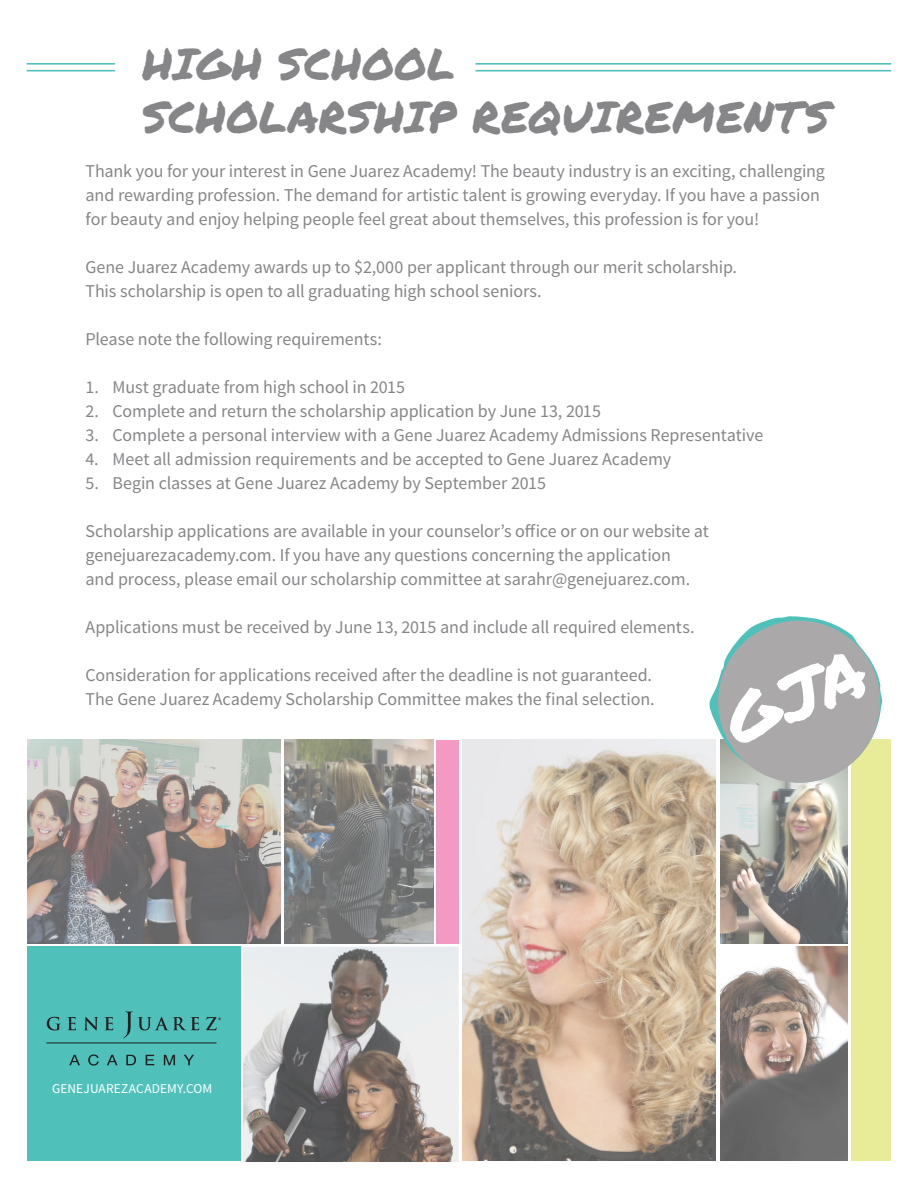
<style>
.page{position:relative;width:918px;height:1188px;background:#fff}
.page>*{position:absolute;margin:0;border:0;box-sizing:border-box;transform-origin:0 0}
.t1{font:43.5px "Permanent Marker";letter-spacing:.015em;color:#868588}
.t2{font:18px/24px "Source Sans Pro";letter-spacing:-.005em;color:#868588}
.t3{font:13.5px "Source Sans Pro";letter-spacing:.01em;color:#fff}
</style>
<div class="page">
<div style="left:436px;top:740px;width:23px;height:204px;background:#f499c2"></div>
<img style="left:285px;top:740px;width:148px;height:204px">
<img style="left:27px;top:740px;width:254px;height:204px">
<hr style="left:476px;top:63px;width:415px;height:2px;background:#4fc1ba">
<hr style="left:476px;top:70px;width:415px;height:1px;background:#4fc1ba">
<hr style="left:27px;top:63px;width:88px;height:2px;background:#4fc1ba">
<hr style="left:27px;top:70px;width:88px;height:1px;background:#4fc1ba">
<div style="left:27px;top:947px;width:214px;height:214px;background:#4fc1ba"></div>
<img style="left:720px;top:788px;width:127px;height:156px">
<img style="left:720px;top:947px;width:127px;height:214px">
<div style="left:852px;top:740px;width:39px;height:421px;background:#e8ec99"></div>
<svg style="left:47px;top:1017px;width:14px;height:13px"></svg>
<svg style="left:67px;top:1017px;width:9px;height:13px"></svg>
<svg style="left:84px;top:1017px;width:14px;height:13px"></svg>
<svg style="left:104px;top:1017px;width:9px;height:13px"></svg>
<svg style="left:123px;top:1012px;width:76px;height:26px"></svg>
<svg style="left:69px;top:1055px;width:11px;height:10px"></svg>
<svg style="left:88px;top:1055px;width:11px;height:11px"></svg>
<svg style="left:107px;top:1055px;width:11px;height:10px"></svg>
<svg style="left:126px;top:1055px;width:10px;height:10px"></svg>
<svg style="left:146px;top:1055px;width:8px;height:10px"></svg>
<svg style="left:164px;top:1055px;width:11px;height:10px"></svg>
<svg style="left:184px;top:1055px;width:10px;height:10px"></svg>
<hr style="left:46px;top:1043px;width:171px;height:1px;background:#231f20">
<svg style="left:206px;top:1017px;width:15px;height:13px"></svg>
<svg style="left:462px;top:740px;width:254px;height:421px"></svg>
<svg style="left:244px;top:947px;width:215px;height:214px"></svg>
<svg style="left:708px;top:616px;width:174px;height:172px"></svg>
<p class="t1" style="left:143px;top:32px;width:314px">HIGH SCHOOL</p>
<p class="t1" style="left:143px;top:85px;width:689px">SCHOLARSHIP REQUIREMENTS</p>
<p class="t2" style="left:86px;top:159px;width:741px">Thank you for your interest in Gene Juarez Academy! The beauty industry is an exciting, challenging and rewarding profession. The demand for artistic talent is growing everyday. If you have a passion for beauty and enjoy helping people feel great about themselves, this profession is for you!</p>
<p class="t2" style="left:86px;top:255px;width:653px">Gene Juarez Academy awards up to $2,000 per applicant through our merit scholarship.<br>This scholarship is open to all graduating high school seniors.</p>
<p class="t2" style="left:86px;top:327px;width:298px">Please note the following requirements:</p>
<p class="t2" style="left:86px;top:375px;width:321px">1. Must graduate from high school in 2015</p>
<p class="t2" style="left:86px;top:399px;width:517px">2. Complete and return the scholarship application by June 13, 2015</p>
<p class="t2" style="left:86px;top:423px;width:679px">3. Complete a personal interview with a Gene Juarez Academy Admissions Representative</p>
<p class="t2" style="left:86px;top:447px;width:587px">4. Meet all admission requirements and be accepted to Gene Juarez Academy</p>
<p class="t2" style="left:86px;top:471px;width:462px">5. Begin classes at Gene Juarez Academy by September 2015</p>
<p class="t2" style="left:86px;top:519px;width:625px">Scholarship applications are available in your counselor’s office or on our website at genejuarezacademy.com. If you have any questions concerning the application<br>and process, please email our scholarship committee at sarahr@genejuarez.com.</p>
<p class="t2" style="left:86px;top:615px;width:610px">Applications must be received by June 13, 2015 and include all required elements.</p>
<p class="t2" style="left:86px;top:663px;width:571px">Consideration for applications received after the deadline is not guaranteed.<br>The Gene Juarez Academy Scholarship Committee makes the final selection.</p>
<p class="t3" style="left:52px;top:1080px;width:162px">GENEJUAREZACADEMY.COM</p>
</div>
